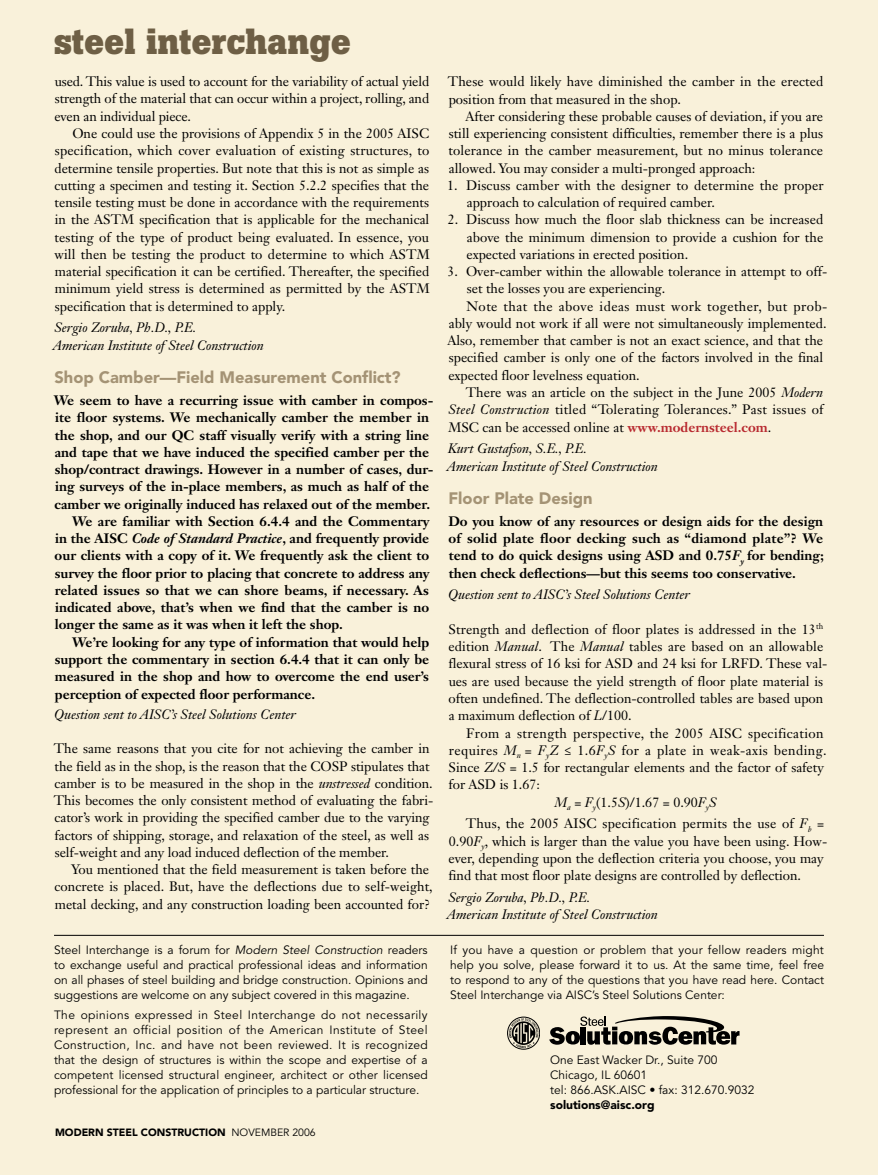
<style>
.page{position:relative;width:878px;height:1175px;background:#fff}
.page>*{position:absolute;margin:0;border:0;box-sizing:border-box;transform-origin:0 0}
.t1{font:700 36px "Boton";color:#6e5f45}
.t2{font:900 16.5px "Avenir LT Std";color:#a49375}
.t3{font:13.5px/17.2px "Janson Text LT Std";color:#000}
.t4{font:700 13.5px/17.2px "Janson Text LT Std";color:#000;text-align:justify}
.t5{font:italic 13.5px/17.2px "Janson Text LT Std";color:#000}
.t6{font:13.5px "Janson Text LT Std";letter-spacing:.03em;color:#000}
.t7{font:13.5px "Janson Text LT Std";letter-spacing:.025em;color:#000}
.t8{font:12px/15px "Avenir LT Std";color:#000;text-align:justify}
.t9{font:900 12px "Avenir LT Std";color:#000}
.t10{font:900 10.5px "Avenir LT Std";color:#000}
.s1{font-style:italic}
.s2{font-weight:400}
.s3{font-weight:700;color:#b8292f}
</style>
<div class="page">
<div style="left:0;top:0;width:878px;height:1174px;background:#f9f1da"></div>
<div style="left:507px;top:1016px;width:33px;height:33px;border:1px solid #000;border-radius:50%"></div>
<svg style="left:509px;top:1018px;width:29px;height:30px"></svg>
<svg style="left:549px;top:1016px;width:190px;height:28px"></svg>
<hr style="left:54px;top:935px;width:770px;height:1px;background:#000">
<h1 class="t1" style="left:54px;top:20px;width:298px">steel interchange</h1>
<p class="t3" style="left:54px;top:73px;width:376px;text-align:justify">used. This value is used to account for the variability of actual yield strength of the material that can occur within a project, rolling, and even an individual piece.</p>
<p class="t3" style="left:54px;top:125px;width:377px;text-align:justify;text-indent:18px">One could use the provisions of Appendix 5 in the 2005 AISC specification, which cover evaluation of existing structures, to determine tensile properties. But note that this is not as simple as cutting a specimen and testing it. Section 5.2.2 specifies that the tensile testing must be done in accordance with the requirements in the ASTM specification that is applicable for the mechanical testing of the type of product being evaluated. In essence, you will then be testing the product to determine to which ASTM material specification it can be certified. Thereafter, the specified minimum yield stress is determined as permitted by the ASTM specification that is determined to apply.</p>
<p class="t5" style="left:53px;top:319px;width:212px">Sergio Zoruba, Ph.D., P.E.<br>American Institute of Steel Construction</p>
<p class="t2" style="left:54px;top:367px;width:348px">Shop Camber—Field Measurement Conflict?</p>
<p class="t4" style="left:54px;top:391px;width:381px">We seem to have a recurring issue with camber in compos-</p>
<p class="t4" style="left:55px;top:409px;width:376px">ite floor systems. We mechanically camber the member in</p>
<p class="t4" style="left:55px;top:426px;width:376px">the shop, and our QC staff visually verify with a string line</p>
<p class="t4" style="left:55px;top:443px;width:376px">and tape that we have induced the specified camber per the</p>
<p class="t4" style="left:55px;top:460px;width:380px">shop/contract drawings. However in a number of cases, dur-</p>
<p class="t4" style="left:55px;top:478px;width:375px">ing surveys of the in-place members, as much as half of the</p>
<p class="t4" style="left:55px;top:495px;width:377px">camber we originally induced has relaxed out of the member.</p>
<p class="t4" style="left:72px;top:512px;width:359px">We are familiar with Section 6.4.4 and the Commentary</p>
<p class="t4" style="left:55px;top:529px;width:375px">in the AISC <span class="s1">Code of Standard Practice</span>, and frequently provide</p>
<p class="t4" style="left:55px;top:547px;width:376px">our clients with a copy of it. We frequently ask the client to</p>
<p class="t4" style="left:55px;top:564px;width:376px">survey the floor prior to placing that concrete to address any</p>
<p class="t4" style="left:55px;top:581px;width:375px">related issues so that we can shore beams, if necessary. As</p>
<p class="t4" style="left:55px;top:598px;width:375px">indicated above, that’s when we find that the camber is no</p>
<p class="t4" style="left:55px;top:616px;width:289px">longer the same as it was when it left the shop.</p>
<p class="t4" style="left:72px;top:633px;width:358px">We’re looking for any type of information that would help</p>
<p class="t4" style="left:55px;top:650px;width:376px">support the commentary in section 6.4.4 that it can only be</p>
<p class="t4" style="left:55px;top:667px;width:376px">measured in the shop and how to overcome the end user’s</p>
<p class="t4" style="left:55px;top:685px;width:262px">perception of expected floor performance.</p>
<p class="t5" style="left:54px;top:705px;width:243px">Question sent to AISC’s Steel Solutions Center</p>
<p class="t3" style="left:54px;top:740px;width:381px">The same reasons that you cite for not achieving the camber in the field as in the shop, is the reason that the COSP stipulates that camber is to be measured in the shop in the <span class="s1">unstressed</span> condition.<br>This becomes the only consistent method of evaluating the fabri&shy;cator’s work in providing the specified camber due to the varying factors of shipping, storage, and relaxation of the steel, as well as self-weight and any load induced deflection of the member.</p>
<p class="t3" style="left:54px;top:860px;width:380px;text-indent:17px">You mentioned that the field measurement is taken before the concrete is placed. But, have the deflections due to self-weight, metal decking, and any construction loading been accounted for?</p>
<p class="t8" style="left:54px;top:943px;width:375px">Steel Interchange is a forum for <span class="s1">Modern Steel Construction</span> readers to exchange useful and practical professional ideas and information on all phases of steel building and bridge construction. Opinions and suggestions are welcome on any subject covered in this magazine.</p>
<p class="t8" style="left:54px;top:1007px;width:375px">The opinions expressed in Steel Interchange do not necessarily represent an official position of the American Institute of Steel Construction, Inc. and have not been reviewed. It is recognized that the design of structures is within the scope and expertise of a competent licensed structural engineer, architect or other licensed professional for the application of principles to a particular structure.</p>
<p class="t10" style="left:55px;top:1125px;width:262px">MODERN STEEL CONSTRUCTION <span class="s2">November 2006</span></p>
<p class="t3" style="left:447px;top:73px;width:377px">These would likely have diminished the camber in the erected position from that measured in the shop.</p>
<p class="t3" style="left:448px;top:107px;width:376px;text-align:justify;text-indent:17px">After considering these probable causes of deviation, if you are still experiencing consistent difficulties, remember there is a plus tolerance in the camber measurement, but no minus tolerance allowed. You may consider a multi-pronged approach:</p>
<p class="t3" style="left:466px;top:176px;width:358px;text-indent:-20px">1. Discuss camber with the designer to determine the proper approach to calculation of required camber.</p>
<p class="t3" style="left:466px;top:211px;width:358px;text-align:justify;text-indent:-19px">2. Discuss how much the floor slab thickness can be increased above the minimum dimension to provide a cushion for the expected variations in erected position.</p>
<p class="t3" style="left:447px;top:263px;width:381px">3. Over-camber within the allowable tolerance in attempt to off-</p>
<p class="t3" style="left:467px;top:280px;width:200px">set the losses you are experiencing.</p>
<p class="t6" style="left:466px;top:297px;width:362px">Note that the above ideas must work together, but prob-</p>
<p class="t3" style="left:448px;top:314px;width:379px">ably would not work if all were not simultaneously implemented.</p>
<p class="t3" style="left:447px;top:332px;width:377px">Also, remember that camber is not an exact science, and that the</p>
<p class="t3" style="left:449px;top:349px;width:376px">specified camber is only one of the factors involved in the final</p>
<p class="t3" style="left:448px;top:366px;width:193px">expected floor levelness equation.</p>
<p class="t3" style="left:465px;top:383px;width:359px">There was an article on the subject in the June 2005 <span class="s1">Modern</span></p>
<p class="t3" style="left:448px;top:401px;width:376px"><span class="s1">Steel Construction</span> titled “Tolerating Tolerances.” Past issues of</p>
<p class="t3" style="left:448px;top:418px;width:324px">MSC can be accessed online at <span class="s3">www.modernsteel.com</span>.</p>
<p class="t5" style="left:447px;top:440px;width:212px">Kurt Gustafson, S.E., P.E.<br>American Institute of Steel Construction</p>
<p class="t2" style="left:448px;top:488px;width:146px">Floor Plate Design</p>
<p class="t4" style="left:448px;top:512px;width:377px">Do you know of any resources or design aids for the design of solid plate floor decking such as “diamond plate”? We tend to do quick designs using ASD and 0.75<span class="s1">F</span><sub>y</sub> for bending; then check deflections—but this seems too conservative.</p>
<p class="t5" style="left:448px;top:586px;width:243px">Question sent to AISC’s Steel Solutions Center</p>
<p class="t3" style="left:448px;top:620px;width:380px">Strength and deflection of floor plates is addressed in the 13<sup>th </sup>edition <span class="s1">Manual</span>. The <span class="s1">Manual</span> tables are based on an allowable flexural stress of 16 ksi for ASD and 24 ksi for LRFD. These val&shy;ues are used because the yield strength of floor plate material is often undefined. The deflection-controlled tables are based upon a maximum deflection of <span class="s1">L</span>/100.</p>
<p class="t7" style="left:466px;top:724px;width:359px">From a strength perspective, the 2005 AISC specification</p>
<p class="t6" style="left:449px;top:741px;width:379px">requires <span class="s1">M</span><sub>n</sub> = <span class="s1">F</span><sub>y</sub><span class="s1">Z</span> ≤ 1.6<span class="s1">F</span><sub>y</sub><span class="s1">S</span> for a plate in weak-axis bending.</p>
<p class="t3" style="left:448px;top:758px;width:376px">Since <span class="s1">Z/S</span> = 1.5 for rectangular elements and the factor of safety</p>
<p class="t3" style="left:448px;top:776px;width:93px">for ASD is 1.67:</p>
<p class="t3" style="left:554px;top:793px;width:164px"><span class="s1">M</span><sub>a</sub> = <span class="s1">F</span><sub>y</sub>(1.5<span class="s1">S</span>)/1.67 = 0.90<span class="s1">F</span><sub>y</sub><span class="s1">S</span></p>
<p class="t3" style="left:448px;top:815px;width:380px;text-indent:17px">Thus, the 2005 AISC specification permits the use of <span class="s1">F</span><sub>b</sub> = 0.90<span class="s1">F</span><sub>y</sub>, which is larger than the value you have been using. How&shy;ever, depending upon the deflection criteria you choose, you may find that most floor plate designs are controlled by deflection.</p>
<p class="t5" style="left:447px;top:888px;width:212px">Sergio Zoruba, Ph.D., P.E.<br>American Institute of Steel Construction</p>
<p class="t8" style="left:450px;top:943px;width:375px">If you have a question or problem that your fellow readers might help you solve, please forward it to us. At the same time, feel free to respond to any of the questions that you have read here. Contact Steel Interchange via AISC’s Steel Solutions Center:</p>
<p class="t8" style="left:550px;top:1052px;width:206px;text-align:left">One East Wacker Dr., Suite 700<br>Chicago, IL 60601<br>tel: 866.ASK.AISC • fax: 312.670.9032</p>
<p class="t9" style="left:550px;top:1097px;width:106px">solutions@aisc.org</p>
</div>
